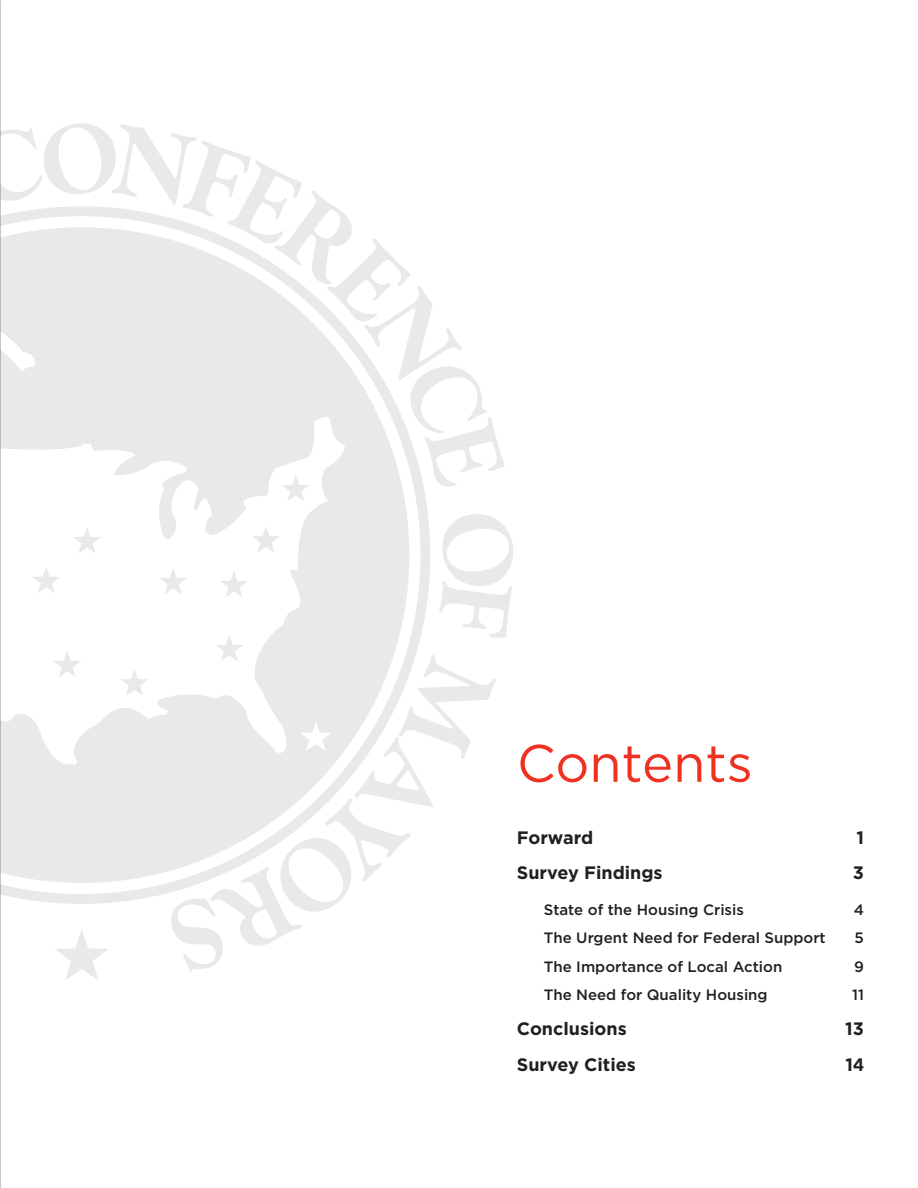
<style>
.page{position:relative;width:918px;height:1188px;background:#fff}
.page>*{position:absolute;margin:0;border:0;box-sizing:border-box;transform-origin:0 0}
.large_head{font:52.5px "Gotham";color:#ef3122}
.COP__TOC__1{font:700 18px "Gotham";color:#231f20}
.COP__TOC__2{font:500 15px "Gotham";color:#231f20}
</style>
<div class="page">
<svg style="left:56px;top:930px;width:52px;height:50px"></svg>
<svg style="left:0;top:123px;width:505px;height:363px"></svg>
<svg style="left:171px;top:514px;width:342px;height:458px"></svg>
<svg style="left:0;top:206px;width:430px;height:698px"></svg>
<svg style="left:0;top:227px;width:409px;height:656px;fill:#e9e9e9"></svg>
<p class="large_head" style="left:517px;top:730px;width:237px">Contents</p>
<p class="COP__TOC__1" style="left:517px;top:826px;width:78px">Forward</p>
<p class="COP__TOC__1" style="left:856px;top:826px;width:9px">1</p>
<p class="COP__TOC__1" style="left:517px;top:861px;width:147px">Survey Findings</p>
<p class="COP__TOC__1" style="left:853px;top:861px;width:13px">3</p>
<p class="COP__TOC__2" style="left:544px;top:899px;width:202px">State of the Housing Crisis</p>
<p class="COP__TOC__2" style="left:854px;top:899px;width:12px">4</p>
<p class="COP__TOC__2" style="left:544px;top:928px;width:283px">The Urgent Need for Federal Support</p>
<p class="COP__TOC__2" style="left:855px;top:928px;width:11px">5</p>
<p class="COP__TOC__2" style="left:544px;top:956px;width:240px">The Importance of Local Action</p>
<p class="COP__TOC__2" style="left:854px;top:956px;width:11px">9</p>
<p class="COP__TOC__2" style="left:544px;top:985px;width:225px">The Need for Quality Housing</p>
<p class="COP__TOC__2" style="left:852px;top:985px;width:13px">11</p>
<p class="COP__TOC__1" style="left:517px;top:1017px;width:111px">Conclusions</p>
<p class="COP__TOC__1" style="left:845px;top:1017px;width:20px">13</p>
<p class="COP__TOC__1" style="left:517px;top:1052px;width:120px">Survey Cities</p>
<p class="COP__TOC__1" style="left:846px;top:1052px;width:20px">14</p>
</div>
